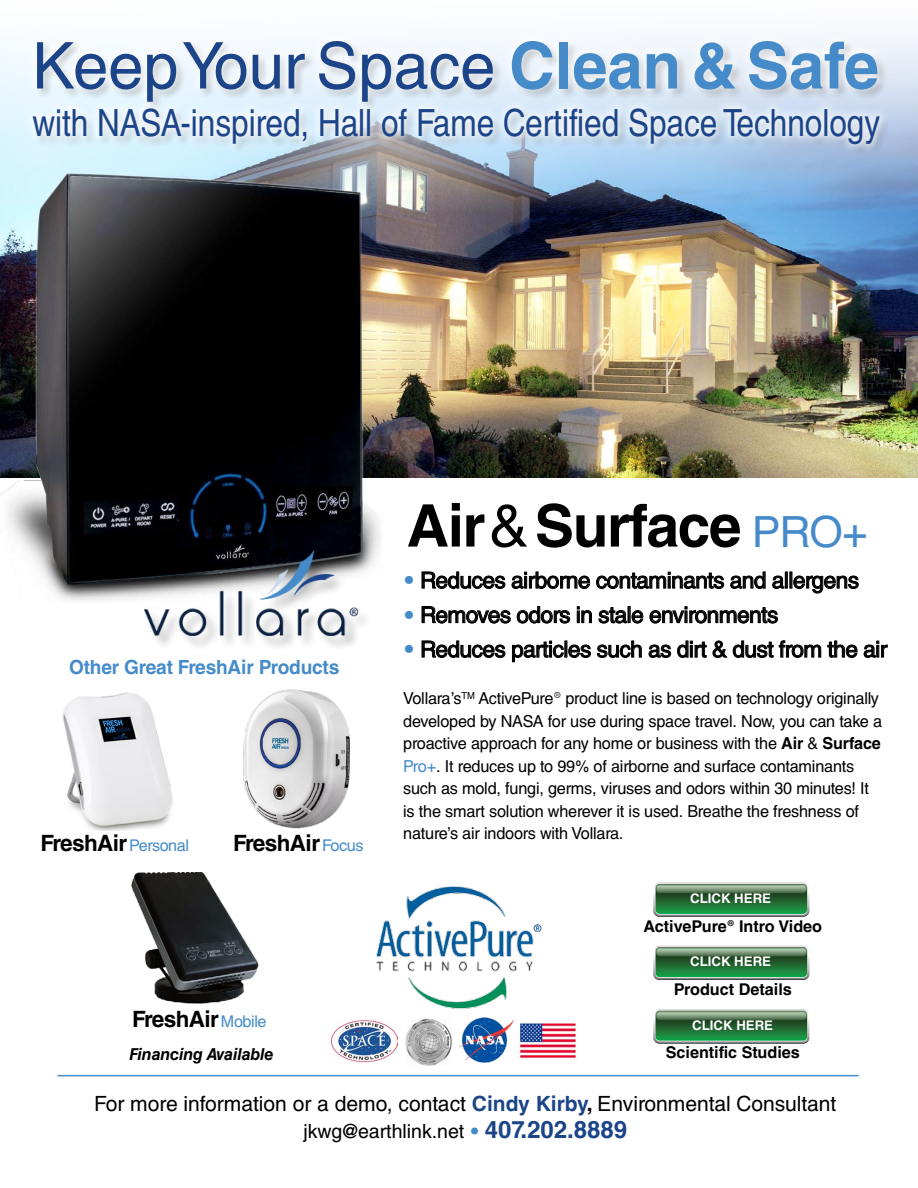
<style>
.page{position:relative;width:918px;height:1188px;background:#fff}
.page>*{position:absolute;margin:0;border:0;box-sizing:border-box;transform-origin:0 0}
.t1{font:64.5px "Helvetica Cyr Upright";color:#1b4489}
.t2{font:700 58.8px "Helvetica Cyr";letter-spacing:-.025em;color:#000}
.t3{font:37.5px "Helvetica Cyr Upright";color:#1b4489;scale:.84 1}
.t4{font:22.5px "Helvetica Cyr Upright";letter-spacing:-.02em;color:#000}
.t5{font:700 22.5px "Helvetica Cyr";letter-spacing:-.025em;color:#000}
.t6{font:21px "Helvetica Cyr Upright";color:#000}
.t7{font:19.5px "Helvetica Cyr Upright";color:#000}
.t8{font:700 19.5px "Helvetica Cyr";letter-spacing:-.01em;color:#458bca}
.t9{font:16.5px/22.5px "Helvetica Cyr Upright";letter-spacing:-.01em;color:#000}
.t10{font:16.5px "Helvetica Cyr Bold Inclined";letter-spacing:-.01em;color:#000}
.t11{font:700 16.2px "Helvetica Cyr";color:#000}
.t12{font:700 13.2px "Helvetica Cyr";color:#fff}
.s1{font-family:"Helvetica Cyr";font-weight:700;color:#458bca}
.s2{font-family:"Helvetica Cyr Upright";font-weight:400;font-size:16.2px;color:#458bca}
.s3{font-family:"Helvetica Cyr Upright";font-weight:400}
.s4{font-family:"Helvetica Cyr Upright";font-weight:400;font-size:43.05px;color:#458bca}
.s5{color:#458bca}
.s6{font-family:"Helvetica Cyr";font-weight:700}
.s7{font-family:"Helvetica Cyr";font-weight:700;color:#1b4489}
.s8{font-family:"Helvetica Cyr";font-weight:700;font-size:24px;color:#1b4489}
</style>
<div class="page">
<img style="left:0;top:33px;width:918px;height:444px">
<div style="left:22px;top:29px;width:869px;height:126px;background:#fff;opacity:.75"></div>
<img style="left:0;top:161px;width:415px;height:441px">
<div style="left:144px;top:552px;width:229px;height:99px;background:#000;opacity:.3"></div>
<img style="left:144px;top:551px;width:214px;height:85px">
<hr style="left:58px;top:1075px;width:801px;height:1px;background:#458bca">
<img style="left:405px;top:1021px;width:47px;height:44px">
<img style="left:459px;top:1021px;width:54px;height:42px">
<img style="left:331px;top:1019px;width:66px;height:43px">
<img style="left:520px;top:1023px;width:56px;height:35px">
<img style="left:365px;top:886px;width:177px;height:135px">
<svg style="left:421px;top:571px;width:169px;height:18px"></svg>
<svg style="left:596px;top:572px;width:128px;height:17px"></svg>
<svg style="left:730px;top:571px;width:36px;height:18px"></svg>
<svg style="left:772px;top:572px;width:87px;height:22px"></svg>
<svg style="left:421px;top:606px;width:149px;height:18px"></svg>
<svg style="left:577px;top:606px;width:15px;height:17px"></svg>
<svg style="left:598px;top:606px;width:180px;height:18px"></svg>
<svg style="left:421px;top:640px;width:85px;height:18px"></svg>
<svg style="left:512px;top:641px;width:79px;height:22px"></svg>
<svg style="left:597px;top:640px;width:45px;height:18px"></svg>
<svg style="left:648px;top:644px;width:23px;height:14px"></svg>
<svg style="left:677px;top:640px;width:211px;height:18px"></svg>
<img style="left:131px;top:872px;width:128px;height:132px">
<img style="left:243px;top:689px;width:107px;height:140px">
<img style="left:63px;top:692px;width:110px;height:139px">
<svg style="left:653px;top:945px;width:156px;height:35px;background:#4f865c"></svg>
<svg style="left:653px;top:882px;width:156px;height:35px;background:#4e865b"></svg>
<svg style="left:653px;top:1009px;width:156px;height:35px;background:#4f865b"></svg>
<h1 class="t1" style="left:32px;top:30px;width:848px">Keep Your Space <span class="s1">Clean &amp; Safe</span></h1>
<h3 class="t3" style="left:32px;top:102px;width:1011px">with NASA-inspired, Hall of Fame Certified Space Technology</h3>
<p class="t8" style="left:69px;top:656px;width:272px">Other Great FreshAir Products</p>
<h3 class="t5" style="left:40px;top:830px;width:150px">FreshAir<span class="s2">Personal</span></h3>
<h3 class="t5" style="left:233px;top:830px;width:132px">FreshAir<span class="s2">Focus</span></h3>
<h3 class="t5" style="left:132px;top:1006px;width:136px">FreshAir<span class="s2">Mobile</span></h3>
<p class="t10" style="left:130px;top:1045px;width:145px">Financing Available</p>
<h2 class="t2" style="left:407px;top:492px;width:463px">Air <span class="s3">&amp;</span> Surface <span class="s4">PRO+</span></h2>
<h3 class="t4" style="left:404px;top:568px;width:457px"><span class="s5">•</span> Reduces airborne contaminants and allergens</h3>
<h3 class="t4" style="left:404px;top:602px;width:376px"><span class="s5">•</span> Removes odors in stale environments</h3>
<h3 class="t4" style="left:404px;top:637px;width:485px"><span class="s5">•</span> Reduces particles such as dirt &amp; dust from the air</h3>
<p class="t9" style="left:403px;top:687px;width:480px">Vollara’s<sup>TM</sup> ActivePure® product line is based on technology originally developed by NASA for use during space travel. Now, you can take a proactive approach for any home or business with the <span class="s6">Air</span> &amp; <span class="s6">Surface </span><span class="s5">Pro+</span>. It reduces up to 99% of airborne and surface contaminants such as mold, fungi, germs, viruses and odors within 30 minutes! It is the smart solution wherever it is used. Breathe the freshness of nature’s air indoors with Vollara.</p>
<p class="t12" style="left:690px;top:891px;width:82px">CLICK HERE</p>
<p class="t11" style="left:643px;top:917px;width:180px">ActivePure® Intro Video</p>
<p class="t12" style="left:690px;top:954px;width:82px">CLICK HERE</p>
<p class="t11" style="left:674px;top:980px;width:120px">Product Details</p>
<p class="t12" style="left:692px;top:1018px;width:82px">CLICK HERE</p>
<p class="t11" style="left:666px;top:1044px;width:136px">Scientific Studies</p>
<p class="t6" style="left:94px;top:1092px;width:744px">For more information or a demo, contact <span class="s7">Cindy Kirby</span><span class="s6">,</span> Environmental Consultant</p>
<p class="t7" style="left:303px;top:1120px;width:325px">jkwg@earthlink.net <span class="s5">•</span> <span class="s8">407.202.8889</span></p>
</div>
